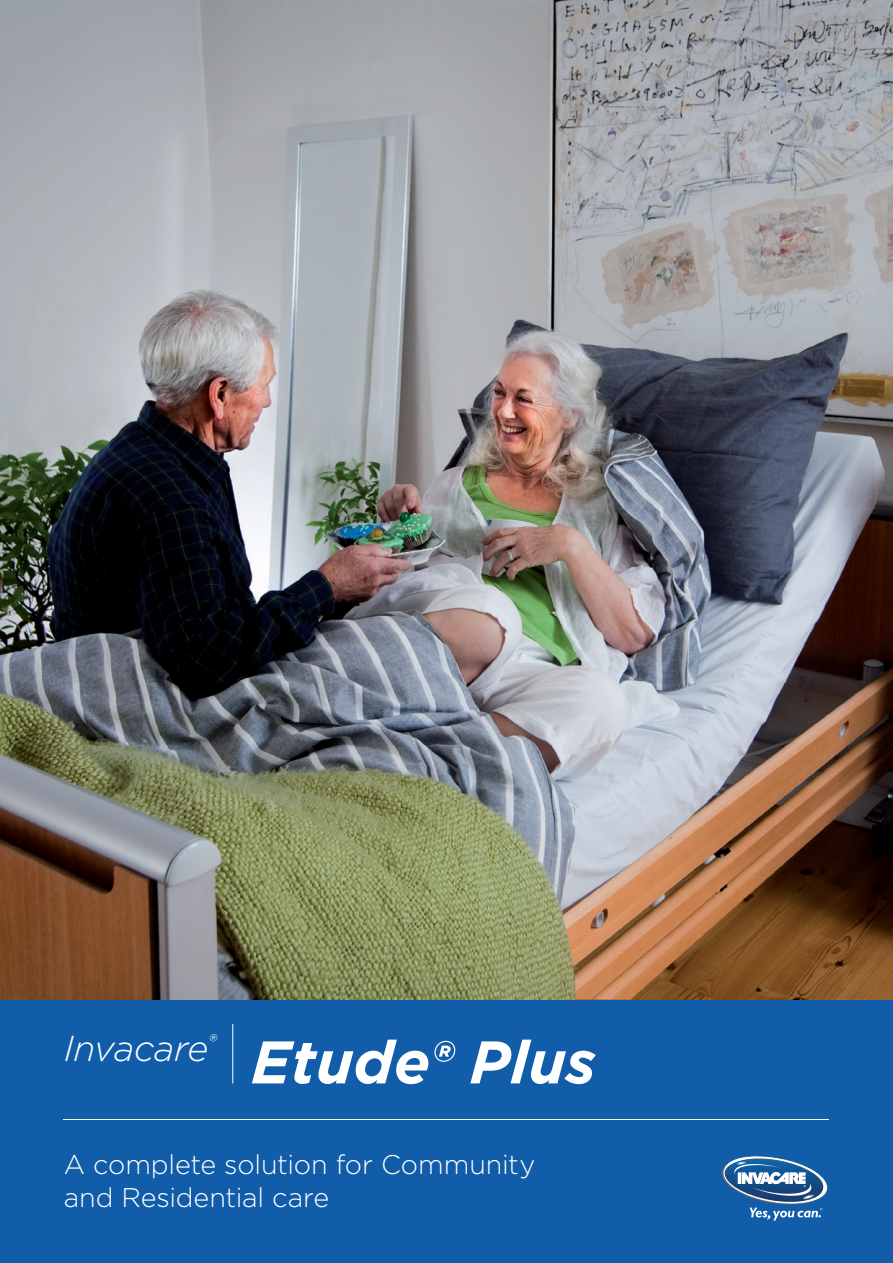
<style>
.page{position:relative;width:893px;height:1263px;background:#fff}
.page>*{position:absolute;margin:0;border:0;box-sizing:border-box;transform-origin:0 0}
.Catalogue_Title{font:italic 700 60px "Gotham";color:#fff}
.Invacare_Title{font:italic 300 36px "Gotham";letter-spacing:-.015em;color:#fff}
.Tagline{font:300 27px/33px "Gotham";letter-spacing:-.005em;color:#fff}
</style>
<div class="page">
<div style="left:0;top:999px;width:893px;height:264px;background:#115da9"></div>
<hr style="left:232px;top:1024px;width:1px;height:59px;background:#fff">
<hr style="left:64px;top:1119px;width:765px;height:1px;background:#fff">
<svg style="left:721px;top:1156px;width:106px;height:64px"></svg>
<img style="left:0;top:0;width:893px;height:999px">
<p class="Invacare_Title" style="left:64px;top:1026px;width:154px">Invacare<sup>®</sup></p>
<p class="Catalogue_Title" style="left:251px;top:1022px;width:346px">Etude® Plus</p>
<p class="Tagline" style="left:64px;top:1147px;width:473px">A complete solution for Community and Residential care</p>
</div>
